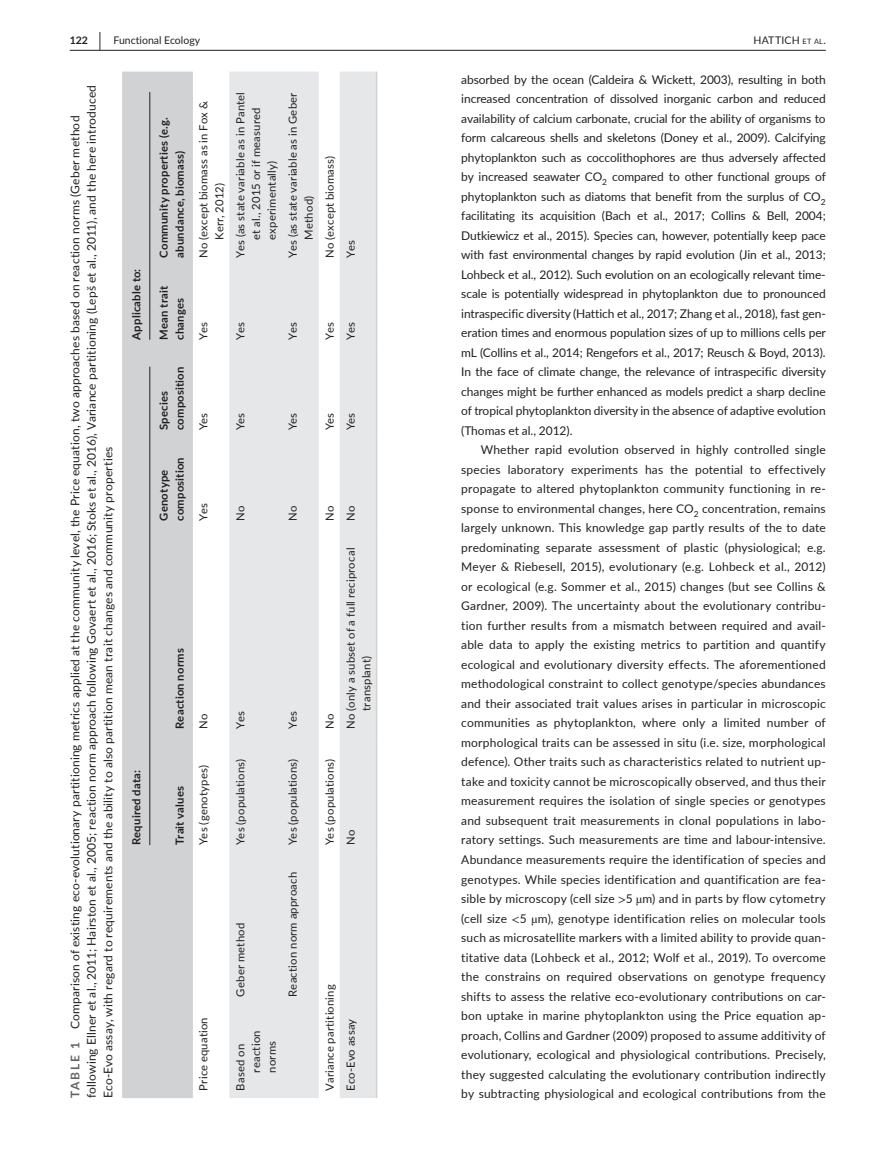
<style>
.page{position:relative;width:893px;height:1174px;background:#fff}
.page>*{position:absolute;margin:0;border:0;box-sizing:border-box;transform-origin:0 0}
.t1{font:12px/19.5px "Lato";letter-spacing:.015em;color:#231f20;text-align:justify}
.t2{font:700 12px "Lato";letter-spacing:.145em;color:#636366}
.t3{font:11.25px/15.8px "Lato";letter-spacing:.015em;color:#231f20}
.t4{font:700 11.25px/15.8px "Lato";letter-spacing:.02em;color:#231f20}
.t5{font:10.5px "Lato";color:#231f20}
.t6{font:10.5px "Lato";letter-spacing:.02em;color:#231f20}
.t7{font:700 10.5px "Lato";color:#231f20}
.s1{font-size:19.5px}
.s2{font-size:7.35px}
.s3{font-family:"STIX"}
</style>
<div class="page">
<hr style="left:70px;top:50px;width:756px;height:1px;background:#231f20">
<div style="left:122px;top:72px;width:71px;height:1026px;background:#d1d2d4"></div>
<svg style="left:229px;top:72px;width:147px;height:1026px;background:#e9eaec"></svg>
<hr style="left:376px;top:1004px;width:1px;height:94px;background:#d1d2d4">
<hr style="left:376px;top:852px;width:1px;height:152px;background:#d1d2d4">
<hr style="left:376px;top:736px;width:1px;height:116px;background:#d1d2d4">
<hr style="left:376px;top:528px;width:1px;height:208px;background:#d1d2d4">
<hr style="left:376px;top:438px;width:1px;height:90px;background:#d1d2d4">
<hr style="left:376px;top:347px;width:1px;height:91px;background:#d1d2d4">
<hr style="left:376px;top:265px;width:1px;height:82px;background:#d1d2d4">
<hr style="left:376px;top:72px;width:1px;height:193px;background:#d1d2d4">
<hr style="left:149px;top:367px;width:1px;height:478px;background:#231f20">
<hr style="left:149px;top:92px;width:1px;height:248px;background:#231f20">
<p class="t7" style="left:70px;top:33px;width:33px">122 <span class="s1">|</span></p>
<p class="t5" style="left:113px;top:33px;width:88px">Functional Ecology</p>
<p class="t6" style="left:753px;top:33px;width:74px">HATTICH <span class="s2">et al</span>.</p>
<p class="t1" style="left:461px;top:69px;width:366px">absorbed by the ocean (Caldeira &amp; Wickett, 2003), resulting in both increased concentration of dissolved inorganic carbon and reduced availability of calcium carbonate, crucial for the ability of organisms to form calcareous shells and skeletons (Doney et al., 2009). Calcifying phytoplankton such as coccolithophores are thus adversely affected by increased seawater CO<sub>2</sub> compared to other functional groups of phytoplankton such as diatoms that benefit from the surplus of CO<sub>2 </sub>facilitating its acquisition (Bach et al., 2017; Collins &amp; Bell, 2004; Dutkiewicz et al., 2015). Species can, however, potentially keep pace with fast environmental changes by rapid evolution (Jin et al., 2013; Lohbeck et al., 2012). Such evolution on an ecologically relevant time&shy;scale is potentially widespread in phytoplankton due to pronounced intraspecific diversity (Hattich et al., 2017; Zhang et al., 2018), fast gen&shy;eration times and enormous population sizes of up to millions cells per mL (Collins et al., 2014; Rengefors et al., 2017; Reusch &amp; Boyd, 2013).<br>In the face of climate change, the relevance of intraspecific diversity changes might be further enhanced as models predict a sharp decline of tropical phytoplankton diversity in the absence of adaptive evolution (Thomas et al., 2012).</p>
<p class="t1" style="left:461px;top:440px;width:366px;text-indent:20px">Whether rapid evolution observed in highly controlled single species laboratory experiments has the potential to effectively propagate to altered phytoplankton community functioning in re&shy;sponse to environmental changes, here CO<sub>2</sub> concentration, remains largely unknown. This knowledge gap partly results of the to date predominating separate assessment of plastic (physiological; e.g.<br>Meyer &amp; Riebesell, 2015), evolutionary (e.g. Lohbeck et al., 2012) or ecological (e.g. Sommer et al., 2015) changes (but see Collins &amp; Gardner, 2009). The uncertainty about the evolutionary contribu&shy;tion further results from a mismatch between required and avail&shy;able data to apply the existing metrics to partition and quantify ecological and evolutionary diversity effects. The aforementioned methodological constraint to collect genotype/species abundances and their associated trait values arises in particular in microscopic communities as phytoplankton, where only a limited number of morphological traits can be assessed in situ (i.e. size, morphological defence). Other traits such as characteristics related to nutrient up&shy;take and toxicity cannot be microscopically observed, and thus their measurement requires the isolation of single species or genotypes and subsequent trait measurements in clonal populations in labo&shy;ratory settings. Such measurements are time and labour-intensive.<br>Abundance measurements require the identification of species and genotypes. While species identification and quantification are fea&shy;sible by microscopy (cell size <span class="s3">&gt;</span>5 <span class="s3">µ</span>m) and in parts by flow cytometry (cell size <span class="s3">&lt;</span>5 <span class="s3">µ</span>m), genotype identification relies on molecular tools such as microsatellite markers with a limited ability to provide quan&shy;titative data (Lohbeck et al., 2012; Wolf et al., 2019). To overcome the constrains on required observations on genotype frequency shifts to assess the relative eco-evolutionary contributions on car&shy;bon uptake in marine phytoplankton using the Price equation ap&shy;proach, Collins and Gardner (2009) proposed to assume additivity of evolutionary, ecological and physiological contributions. Precisely, they suggested calculating the evolutionary contribution indirectly</p>
<p class="t1" style="left:66px;top:1098px;width:1014px;line-height:16.5px;text-align:left;text-indent:69px;rotate:-90deg">Comparison of existing eco-evolutionary partitioning metrics applied at the community level, the Price equation, two approaches based on reaction norms (Geber method following Ellner et al., 2011; Hairston et al., 2005; reaction norm approach following Govaert et al., 2016; Stoks et al., 2016), Variance partitioning (Lepš et al., 2011), and the here introduced<br>Eco-Evo assay, with regard to requirements and the ability to also partition mean trait changes and community properties</p>
<p class="t3" style="left:285px;top:240px;width:148px;text-indent:-18px;rotate:-90deg">Yes (as state variable as in Geber<br>Method)</p>
<p class="t3" style="left:232px;top:240px;width:149px;text-indent:-18px;rotate:-90deg">Yes (as state variable as in Pantel et al., 2015 or if measured experimentally)</p>
<p class="t3" style="left:195px;top:240px;width:140px;text-indent:-18px;rotate:-90deg">No (except biomass as in Fox &amp;<br>Kerr, 2012)</p>
<p class="t4" style="left:155px;top:258px;width:142px;rotate:-90deg">Community properties (e.g. abundance, biomass)</p>
<p class="t3" style="left:321px;top:258px;width:103px;rotate:-90deg">No (except biomass)</p>
<p class="t3" style="left:342px;top:258px;width:19px;rotate:-90deg">Yes</p>
<p class="t4" style="left:128px;top:340px;width:72px;rotate:-90deg">Applicable to:</p>
<p class="t4" style="left:155px;top:340px;width:55px;rotate:-90deg">Mean trait changes</p>
<p class="t3" style="left:232px;top:340px;width:19px;rotate:-90deg">Yes</p>
<p class="t3" style="left:285px;top:340px;width:19px;rotate:-90deg">Yes</p>
<p class="t3" style="left:321px;top:340px;width:19px;rotate:-90deg">Yes</p>
<p class="t3" style="left:342px;top:340px;width:19px;rotate:-90deg">Yes</p>
<p class="t3" style="left:195px;top:340px;width:19px;rotate:-90deg">Yes</p>
<p class="t4" style="left:155px;top:430px;width:65px;rotate:-90deg">Species composition</p>
<p class="t3" style="left:232px;top:430px;width:19px;rotate:-90deg">Yes</p>
<p class="t3" style="left:285px;top:430px;width:19px;rotate:-90deg">Yes</p>
<p class="t3" style="left:321px;top:430px;width:19px;rotate:-90deg">Yes</p>
<p class="t3" style="left:195px;top:430px;width:19px;rotate:-90deg">Yes</p>
<p class="t3" style="left:342px;top:430px;width:19px;rotate:-90deg">Yes</p>
<p class="t4" style="left:155px;top:521px;width:65px;rotate:-90deg">Genotype composition</p>
<p class="t3" style="left:195px;top:521px;width:19px;rotate:-90deg">Yes</p>
<p class="t3" style="left:232px;top:521px;width:17px;rotate:-90deg">No</p>
<p class="t3" style="left:285px;top:521px;width:17px;rotate:-90deg">No</p>
<p class="t3" style="left:321px;top:521px;width:17px;rotate:-90deg">No</p>
<p class="t3" style="left:342px;top:521px;width:17px;rotate:-90deg">No</p>
<p class="t3" style="left:342px;top:711px;width:165px;text-indent:-18px;rotate:-90deg">No (only a subset of a full reciprocal transplant)</p>
<p class="t4" style="left:171px;top:729px;width:82px;rotate:-90deg">Reaction norms</p>
<p class="t3" style="left:232px;top:729px;width:19px;rotate:-90deg">Yes</p>
<p class="t3" style="left:285px;top:729px;width:19px;rotate:-90deg">Yes</p>
<p class="t3" style="left:321px;top:729px;width:17px;rotate:-90deg">No</p>
<p class="t3" style="left:195px;top:729px;width:17px;rotate:-90deg">No</p>
<p class="t3" style="left:232px;top:845px;width:87px;rotate:-90deg">Yes (populations)</p>
<p class="t3" style="left:285px;top:845px;width:87px;rotate:-90deg">Yes (populations)</p>
<p class="t3" style="left:321px;top:845px;width:87px;rotate:-90deg">Yes (populations)</p>
<p class="t3" style="left:195px;top:845px;width:81px;rotate:-90deg">Yes (genotypes)</p>
<p class="t4" style="left:128px;top:845px;width:76px;rotate:-90deg">Required data:</p>
<p class="t4" style="left:171px;top:845px;width:61px;rotate:-90deg">Trait values</p>
<p class="t3" style="left:342px;top:845px;width:17px;rotate:-90deg">No</p>
<p class="t3" style="left:285px;top:996px;width:126px;rotate:-90deg">Reaction norm approach</p>
<p class="t3" style="left:232px;top:996px;width:75px;rotate:-90deg">Geber method</p>
<p class="t3" style="left:321px;top:1090px;width:108px;rotate:-90deg">Variance partitioning</p>
<p class="t3" style="left:195px;top:1090px;width:75px;rotate:-90deg">Price equation</p>
<p class="t3" style="left:342px;top:1090px;width:73px;rotate:-90deg">Eco-Evo assay</p>
<p class="t3" style="left:232px;top:1072px;width:43px;text-indent:-18px;rotate:-90deg">Based on reaction norms</p>
<p class="t2" style="left:66px;top:1098px;width:58px;rotate:-90deg">TABLE 1</p>
<p class="t1" style="left:461px;top:1083px;width:366px">by subtracting physiological and ecological contributions from the</p>
</div>
